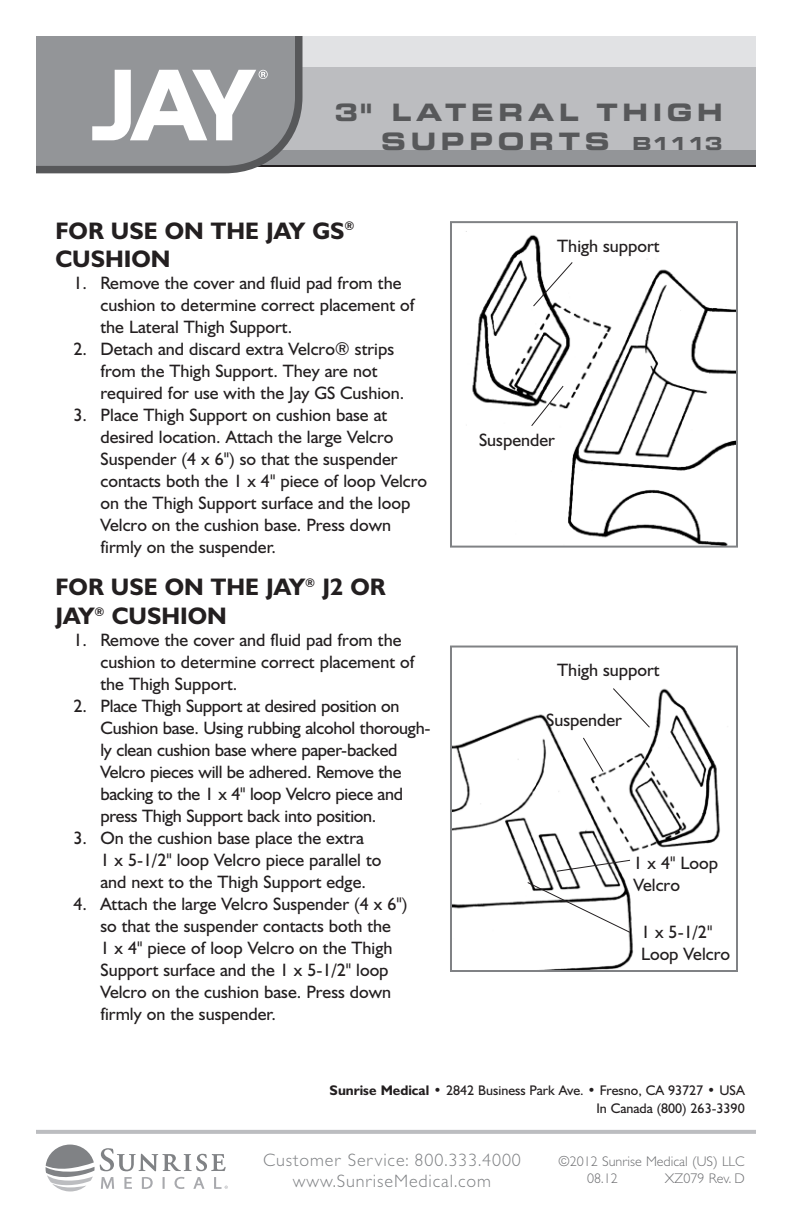
<style>
.page{position:relative;width:792px;height:1224px;background:#fff}
.page>*{position:absolute;margin:0;border:0;box-sizing:border-box;transform-origin:0 0}
.t1{font:700 24px/28.8px "Humanist 521 BT";color:#231f20}
.t2{font:24px/28.8px "Eurostile LT Std Bold Ex 2";letter-spacing:.195em;color:#57585a;text-align:right}
.t3{font:18px/22px "Humanist 521 BT";color:#231f20}
.t4{font:300 18px/21.6px "Gill Sans";letter-spacing:.05em;color:#808285;text-align:center}
.t5{font:14px/18px "Humanist 521 BT";color:#231f20;text-align:right}
.t6{font:300 14px/16.8px "Gill Sans";color:#6c6d70}
.s1{font-size:18px}
.s2{font-weight:700}
</style>
<div class="page">
<svg style="left:46px;top:1145px;width:182px;height:46px"></svg>
<hr style="left:36px;top:1130px;width:720px;height:4px;background:#bcbdc0">
<div style="left:54px;top:37px;width:702px;height:127px;background:#bcbdc0"></div>
<div style="left:36px;top:36px;width:720px;height:31px;background:#e1e2e4"></div>
<div style="left:36px;top:150px;width:720px;height:15px;background:#939598"></div>
<hr style="left:120px;top:165px;width:636px;height:2px;background:#231f20">
<svg style="left:36px;top:36px;width:267px;height:137px;background:#a1a2a5"></svg>
<img style="left:466px;top:231px;width:269px;height:314px">
<div style="left:450px;top:221px;width:288px;height:327px;border:2px solid #808285"></div>
<svg style="left:532px;top:261px;width:42px;height:46px"></svg>
<svg style="left:530px;top:385px;width:35px;height:42px"></svg>
<img style="left:453px;top:688px;width:267px;height:281px">
<div style="left:450px;top:646px;width:288px;height:326px;border:2px solid #808285"></div>
<svg style="left:612px;top:688px;width:39px;height:41px"></svg>
<svg style="left:582px;top:737px;width:22px;height:36px"></svg>
<svg style="left:556px;top:859px;width:75px;height:13px"></svg>
<svg style="left:526px;top:881px;width:105px;height:53px"></svg>
<h1 class="t2" style="left:334px;top:100px;width:390px">3" LATERAL THIGH<br>SUPPORTS <span class="s1">B1113</span></h1>
<h1 class="t1" style="left:56px;top:219px;width:301px">FOR USE ON THE JAY GS<sup>®<br></sup>CUSHION</h1>
<p class="t3" style="left:100px;top:274px;width:316px;text-indent:-27px">1. Remove the cover and fluid pad from the cushion to determine correct placement of the Lateral Thigh Support.</p>
<p class="t3" style="left:100px;top:340px;width:305px;text-indent:-27px">2. Detach and discard extra Velcro® strips from the Thigh Support. They are not required for use with the Jay GS Cushion.</p>
<p class="t3" style="left:100px;top:406px;width:328px;text-indent:-27px">3. Place Thigh Support on cushion base at desired location. Attach the large Velcro Suspender (4 x 6") so that the suspender contacts both the 1 x 4" piece of loop Velcro on the Thigh Support surface and the loop Velcro on the cushion base. Press down firmly on the suspender.</p>
<h1 class="t1" style="left:56px;top:576px;width:331px">FOR USE ON THE JAY<sup>®</sup> J2 OR<br>JAY<sup>®</sup> CUSHION</h1>
<p class="t3" style="left:100px;top:631px;width:316px;text-indent:-27px">1. Remove the cover and fluid pad from the cushion to determine correct placement of the Thigh Support.</p>
<p class="t3" style="left:100px;top:697px;width:332px;text-indent:-27px">2. Place Thigh Support at desired position on Cushion base. Using rubbing alcohol thorough&shy;ly clean cushion base where paper-backed Velcro pieces will be adhered. Remove the backing to the 1 x 4" loop Velcro piece and press Thigh Support back into position.</p>
<p class="t3" style="left:100px;top:829px;width:283px;text-indent:-27px">3. On the cushion base place the extra<br>1 x 5-1/2" loop Velcro piece parallel to and next to the Thigh Support edge.</p>
<p class="t3" style="left:100px;top:895px;width:309px;text-indent:-27px">4. Attach the large Velcro Suspender (4 x 6") so that the suspender contacts both the<br>1 x 4" piece of loop Velcro on the Thigh Support surface and the 1 x 5-1/2" loop Velcro on the cushion base. Press down firmly on the suspender.</p>
<p class="t3" style="left:557px;top:237px;width:104px">Thigh support</p>
<p class="t3" style="left:479px;top:431px;width:77px">Suspender</p>
<p class="t3" style="left:557px;top:661px;width:104px">Thigh support</p>
<p class="t3" style="left:546px;top:711px;width:77px">Suspender</p>
<p class="t3" style="left:633px;top:854px;width:86px">1 x 4" Loop<br>Velcro</p>
<p class="t3" style="left:641px;top:923px;width:91px">1 x 5-1/2"<br>Loop Velcro</p>
<p class="t5" style="left:330px;top:1083px;width:417px"><span class="s2">Sunrise Medical •</span> 2842 Business Park Ave. • Fresno, CA 93727 • USA<br>In Canada (800) 263-3390</p>
<p class="t4" style="left:263px;top:1149px;width:259px">Customer Service: 800.333.4000 www.SunriseMedical.com</p>
<p class="t6" style="left:587px;top:1153px;width:159px;text-indent:-29px">©2012 Sunrise Medical (US) LLC<br>08.12</p>
<p class="t6" style="left:665px;top:1170px;width:81px">XZ079 Rev. D</p>
</div>
